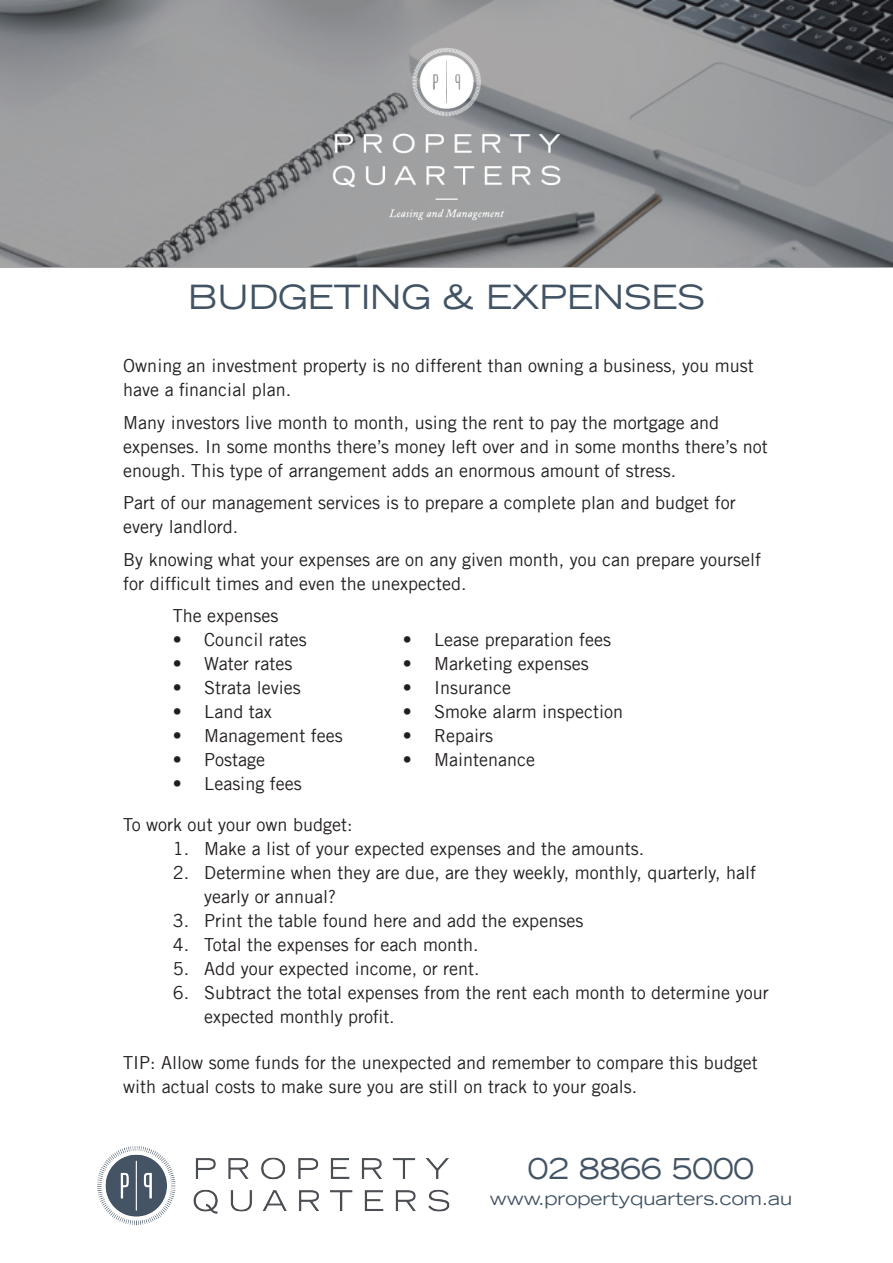
<style>
.page{position:relative;width:893px;height:1263px;background:#fff}
.page>*{position:absolute;margin:0;border:0;box-sizing:border-box;transform-origin:0 0}
.t1{font:expanded 33.15px "Trade Gothic LT";color:#415364}
.t2{font:expanded 28.5px "Trade Gothic LH";color:#415364}
.t3{font:18px/24px "Trade Gothic LT";color:#231f20}
.t4{font:expanded 18px "Trade Gothic LH";color:#415364}
</style>
<div class="page">
<svg style="left:0;top:0;width:893px;height:267px;fill:#9c9ea0"></svg>
<img style="left:318px;top:30px;width:257px;height:209px">
<img style="left:97px;top:1146px;width:353px;height:80px">
<p class="t1" style="left:188px;top:275px;width:518px">BUDGETING &amp; EXPENSES</p>
<p class="t3" style="left:123px;top:354px;width:632px">Owning an investment property is no different than owning a business, you must have a financial plan.</p>
<p class="t3" style="left:123px;top:410px;width:646px">Many investors live month to month, using the rent to pay the mortgage and expenses. In some months there’s money left over and in some months there’s not enough. This type of arrangement adds an enormous amount of stress.</p>
<p class="t3" style="left:123px;top:491px;width:614px">Part of our management services is to prepare a complete plan and budget for every landlord.</p>
<p class="t3" style="left:123px;top:547px;width:639px">By knowing what your expenses are on any given month, you can prepare yourself for difficult times and even the unexpected.</p>
<p class="t3" style="left:173px;top:604px;width:107px">The expenses</p>
<p class="t3" style="left:173px;top:628px;width:135px">• Council rates</p>
<p class="t3" style="left:173px;top:652px;width:121px">• Water rates</p>
<p class="t3" style="left:173px;top:676px;width:129px">• Strata levies</p>
<p class="t3" style="left:173px;top:700px;width:100px">• Land tax</p>
<p class="t3" style="left:173px;top:724px;width:171px">• Management fees</p>
<p class="t3" style="left:173px;top:748px;width:94px">• Postage</p>
<p class="t3" style="left:173px;top:772px;width:130px">• Leasing fees</p>
<p class="t3" style="left:123px;top:813px;width:231px">To work out your own budget:</p>
<p class="t3" style="left:173px;top:837px;width:473px">1. Make a list of your expected expenses and the amounts.</p>
<p class="t3" style="left:204px;top:861px;width:553px;text-indent:-32px">2. Determine when they are due, are they weekly, monthly, quarterly, half yearly or annual?</p>
<p class="t3" style="left:173px;top:909px;width:412px">3. Print the table found here and add the expenses</p>
<p class="t3" style="left:173px;top:933px;width:307px">4. Total the expenses for each month.</p>
<p class="t3" style="left:173px;top:957px;width:308px">5. Add your expected income, or rent.</p>
<p class="t3" style="left:204px;top:981px;width:566px;text-indent:-32px">6. Subtract the total expenses from the rent each month to determine your expected monthly profit.</p>
<p class="t3" style="left:123px;top:1050px;width:636px">TIP: Allow some funds for the unexpected and remember to compare this budget with actual costs to make sure you are still on track to your goals.</p>
<p class="t3" style="left:403px;top:627px;width:210px">• Lease preparation fees</p>
<p class="t3" style="left:403px;top:651px;width:187px">• Marketing expenses</p>
<p class="t3" style="left:403px;top:675px;width:110px">• Insurance</p>
<p class="t3" style="left:403px;top:699px;width:222px">• Smoke alarm inspection</p>
<p class="t3" style="left:403px;top:723px;width:92px">• Repairs</p>
<p class="t3" style="left:403px;top:747px;width:134px">• Maintenance</p>
<p class="t2" style="left:528px;top:1149px;width:228px">02 8866 5000</p>
<p class="t4" style="left:490px;top:1186px;width:304px">www.propertyquarters.com.au</p>
</div>
